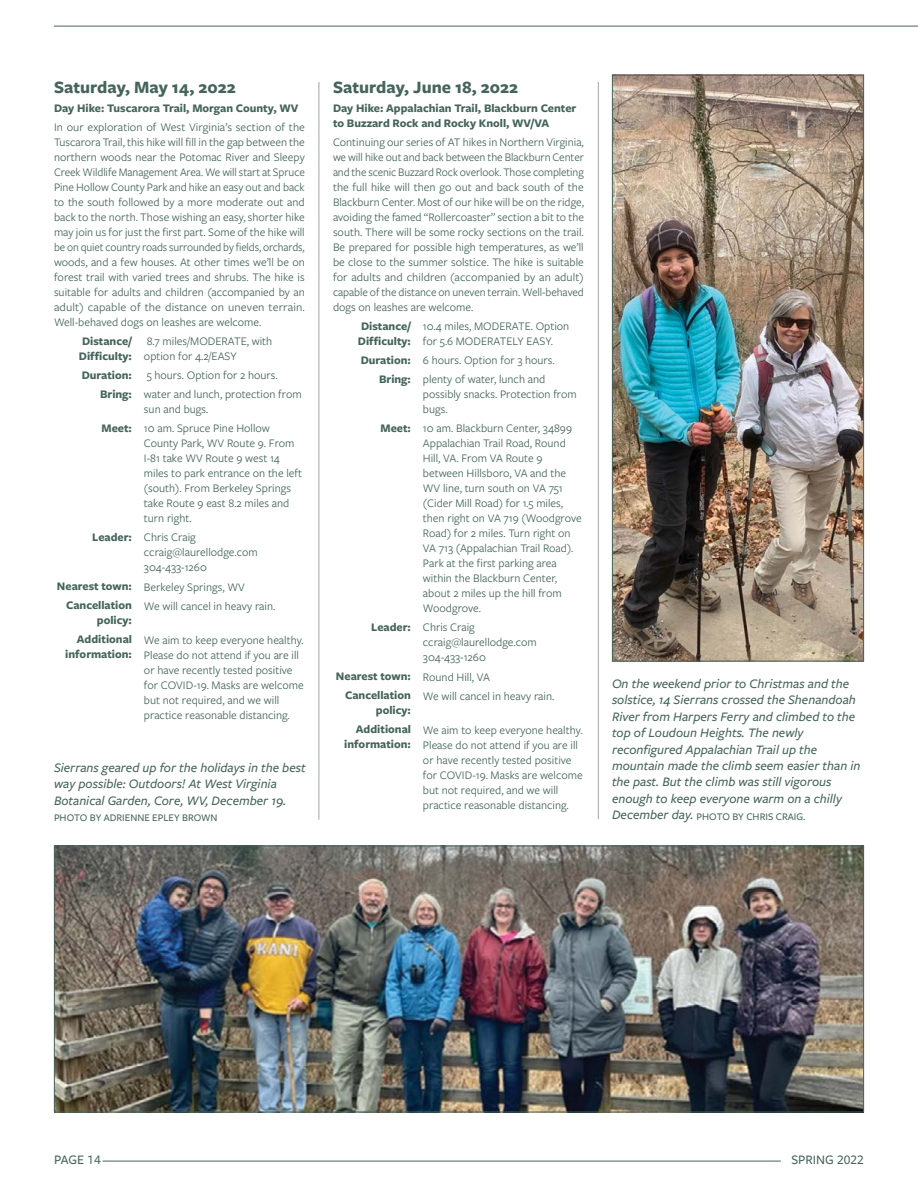
<style>
.page{position:relative;width:918px;height:1188px;background:#fff}
.page>*{position:absolute;margin:0;border:0;box-sizing:border-box;transform-origin:0 0}
.t1{font:700 18px "Freight Sans Pro";color:#45645b}
.t2{font:italic 500 13.5px/16.5px "Freight Sans Pro";color:#45645b}
.t3{font:500 13.5px "Freight Sans Pro";color:#45645b}
.t4{font:12px/15px "Freight Sans Pro";color:#45645b}
.t5{font:700 12px/15px "Freight Sans Pro";color:#45645b}
.t6{font:500 10.5px "Freight Sans Pro";color:#45645b}
.s1{font-weight:700}
.s2{font-weight:400}
.s3{font-style:italic;font-size:13.5px}
</style>
<div class="page">
<hr style="left:103px;top:1161px;width:678px;height:1px;background:#45645b">
<hr style="left:54px;top:26px;width:864px;height:1px;background:#45645b">
<hr style="left:319px;top:82px;width:1px;height:738px;background:#9ca7a4">
<hr style="left:598px;top:82px;width:1px;height:737px;background:#9ca7a4">
<img style="left:56px;top:848px;width:806px;height:262px">
<img style="left:614px;top:77px;width:248px;height:583px">
<div style="left:612px;top:75px;width:252px;height:587px;border:1px solid #45645b"></div>
<h1 class="t1" style="left:54px;top:75px;width:183px">Saturday, May 14, 2022</h1>
<p class="t5" style="left:54px;top:100px;width:246px">Day Hike: Tuscarora Trail, Morgan County, WV</p>
<p class="t4" style="left:54px;top:119px;width:252px;text-align:justify">In our exploration of West Virginia’s section of the Tuscarora Trail, this hike will fill in the gap between the northern woods near the Potomac River and Sleepy Creek Wildlife Management Area. We will start at Spruce Pine Hollow County Park and hike an easy out and back to the south followed by a more moderate out and back to the north. Those wishing an easy, shorter hike may join us for just the first part. Some of the hike will be on quiet country roads surrounded by fields, orchards, woods, and a few houses. At other times we’ll be on forest trail with varied trees and shrubs. The hike is suitable for adults and children (accompanied by an adult) capable of the distance on uneven terrain.<br>Well-behaved dogs on leashes are welcome.</p>
<p class="t5" style="left:79px;top:333px;width:55px">Distance/<br>Difficulty:</p>
<p class="t4" style="left:144px;top:333px;width:130px">8.7 miles/MODERATE, with option for 4.2/EASY</p>
<p class="t4" style="left:100px;top:365px;width:203px;line-height:19px;text-indent:-18px"><span class="s1">Duration:</span> 5 hours. Option for 2 hours.<br><span class="s1">Bring:</span> water and lunch, protection from</p>
<p class="t4" style="left:101px;top:399px;width:170px;line-height:19px;text-indent:43px">sun and bugs.<br><span class="s1">Meet:</span> 10 am. Spruce Pine Hollow</p>
<p class="t4" style="left:144px;top:436px;width:160px">County Park, WV Route 9. From<br>I-81 take WV Route 9 west 14 miles to park entrance on the left (south). From Berkeley Springs take Route 9 east 8.2 miles and turn right.</p>
<p class="t4" style="left:144px;top:530px;width:115px;text-indent:-52px"><span class="s1">Leader:</span> Chris Craig ccraig@laurellodge.com<br>304-433-1260</p>
<p class="t5" style="left:66px;top:577px;width:180px;line-height:18.9px;text-indent:-9px">Nearest town: <span class="s2">Berkeley Springs, WV<br></span>Cancellation</p>
<p class="t5" style="left:97px;top:613px;width:37px">policy:</p>
<p class="t4" style="left:144px;top:598px;width:133px">We will cancel in heavy rain.</p>
<p class="t5" style="left:65px;top:632px;width:68px;text-align:right">Additional information:</p>
<p class="t4" style="left:144px;top:632px;width:161px">We aim to keep everyone healthy.<br>Please do not attend if you are ill or have recently tested positive for COVID-19. Masks are welcome but not required, and we will practice reasonable distancing.</p>
<p class="t2" style="left:54px;top:759px;width:253px">Sierrans geared up for the holidays in the best way possible: Outdoors! At West Virginia<br>Botanical Garden, Core, WV, December 19.</p>
<p class="t6" style="left:54px;top:811px;width:165px">PHOTO BY ADRIENNE EPLEY BROWN</p>
<h1 class="t1" style="left:333px;top:75px;width:187px">Saturday, June 18, 2022</h1>
<p class="t5" style="left:333px;top:100px;width:245px">Day Hike: Appalachian Trail, Blackburn Center to Buzzard Rock and Rocky Knoll, WV/VA</p>
<p class="t4" style="left:333px;top:134px;width:253px;text-align:justify">Continuing our series of AT hikes in Northern Virginia, we will hike out and back between the Blackburn Center and the scenic Buzzard Rock overlook. Those completing the full hike will then go out and back south of the Blackburn Center. Most of our hike will be on the ridge, avoiding the famed “Rollercoaster” section a bit to the south. There will be some rocky sections on the trail.<br>Be prepared for possible high temperatures, as we’ll be close to the summer solstice. The hike is suitable for adults and children (accompanied by an adult) capable of the distance on uneven terrain. Well-behaved dogs on leashes are welcome.</p>
<p class="t5" style="left:358px;top:318px;width:55px">Distance/<br>Difficulty:</p>
<p class="t4" style="left:423px;top:318px;width:148px">10.4 miles, MODERATE. Option for 5.6 MODERATELY EASY.</p>
<p class="t4" style="left:379px;top:350px;width:177px;line-height:19px;text-indent:-18px"><span class="s1">Duration:</span> 6 hours. Option for 3 hours.<br><span class="s1">Bring:</span> plenty of water, lunch and</p>
<p class="t4" style="left:423px;top:386px;width:155px">possibly snacks. Protection from bugs.</p>
<p class="t4" style="left:423px;top:421px;width:160px;text-indent:-43px"><span class="s1">Meet:</span> 10 am. Blackburn Center, 34899<br>Appalachian Trail Road, Round<br>Hill, VA. From VA Route 9 between Hillsboro, VA and the<br>WV line, turn south on VA 751 (Cider Mill Road) for 1.5 miles, then right on VA 719 (Woodgrove<br>Road) for 2 miles. Turn right on<br>VA 713 (Appalachian Trail Road).<br>Park at the first parking area within the Blackburn Center, about 2 miles up the hill from<br>Woodgrove.</p>
<p class="t4" style="left:423px;top:620px;width:115px;text-indent:-52px"><span class="s1">Leader:</span> Chris Craig ccraig@laurellodge.com<br>304-433-1260</p>
<p class="t5" style="left:345px;top:667px;width:146px;line-height:19px;text-indent:-9px">Nearest town: <span class="s2">Round Hill, VA<br></span>Cancellation</p>
<p class="t5" style="left:376px;top:703px;width:37px">policy:</p>
<p class="t4" style="left:423px;top:688px;width:133px">We will cancel in heavy rain.</p>
<p class="t5" style="left:344px;top:722px;width:68px;text-align:right">Additional information:</p>
<p class="t4" style="left:423px;top:722px;width:161px">We aim to keep everyone healthy.<br>Please do not attend if you are ill or have recently tested positive for COVID-19. Masks are welcome but not required, and we will practice reasonable distancing.</p>
<p class="t2" style="left:612px;top:674px;width:250px">On the weekend prior to Christmas and the solstice, 14 Sierrans crossed the Shenandoah River from Harpers Ferry and climbed to the top of Loudoun Heights. The newly reconfigured Appalachian Trail up the mountain made the climb seem easier than in the past. But the climb was still vigorous enough to keep everyone warm on a chilly</p>
<p class="t6" style="left:612px;top:809px;width:195px"><span class="s3">December day.</span> PHOTO BY CHRIS CRAIG.</p>
<p class="t3" style="left:54px;top:1151px;width:48px">PAGE 14</p>
<p class="t3" style="left:791px;top:1151px;width:74px">SPRING 2022</p>
</div>
